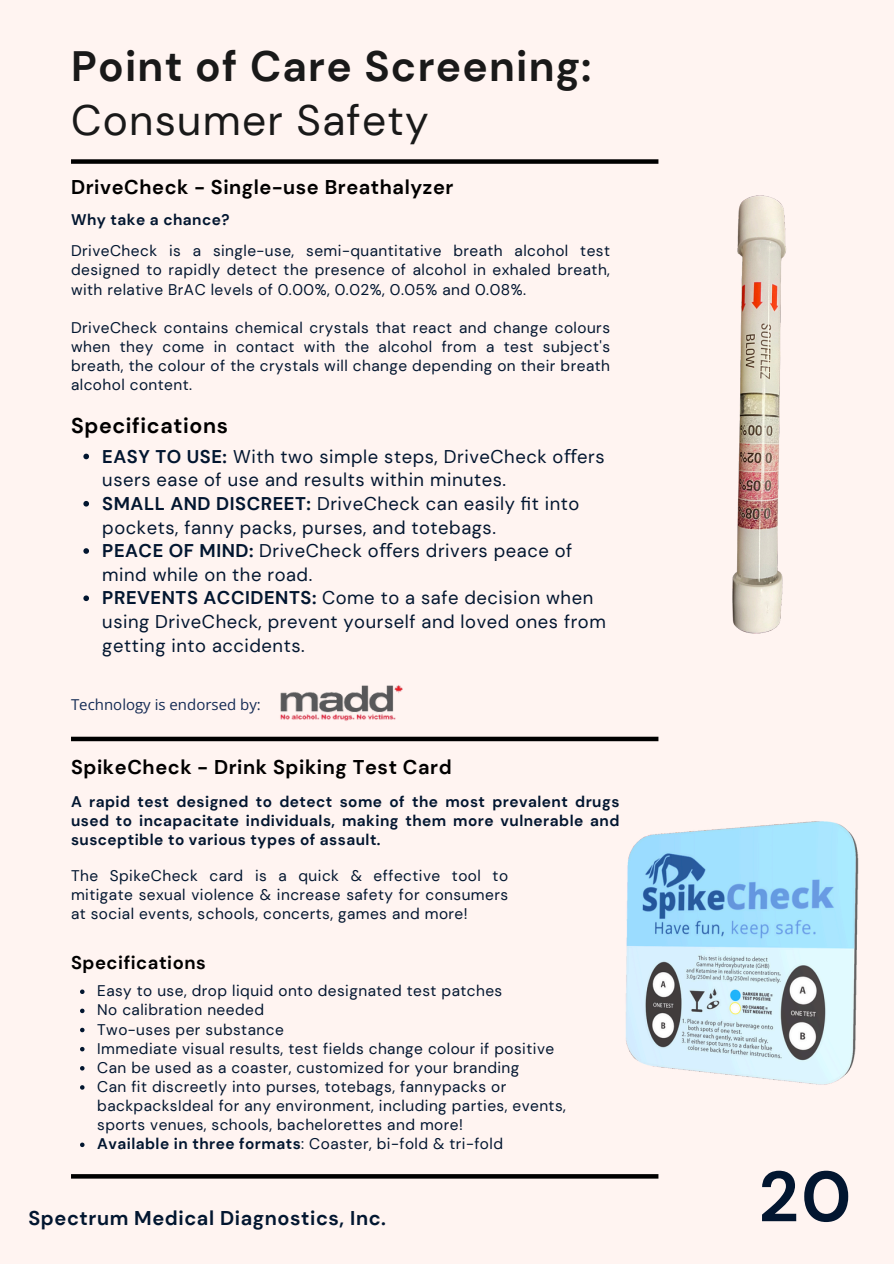
<style>
.page{position:relative;width:894px;height:1264px;background:#fff}
.page>*{position:absolute;margin:0;border:0;box-sizing:border-box;transform-origin:0 0}
.t1{font:700 70.95px "DM Sans";color:#021630}
.t2{font:700 42.45px/54px "DM Sans";letter-spacing:.03em;color:#191919}
.t3{font:700 21.45px "DM Sans";letter-spacing:.03em;color:#000}
.t4{font:700 19.95px "DM Sans";letter-spacing:.03em;color:#000}
.t5{font:700 19.95px "DM Sans";letter-spacing:.03em;color:#021630}
.t6{font:18.45px/23.7px "DM Sans";letter-spacing:.03em;color:#021630}
.t7{font:700 18.45px "DM Sans";letter-spacing:.03em;color:#000}
.t8{font:15.45px/19.2px "DM Sans";letter-spacing:.03em;color:#021630;text-align:justify}
.t9{font:700 15.45px/19.2px "DM Sans";letter-spacing:.03em;color:#021630;text-align:justify}
.t10{font:15px "Open Sans";color:#152c55}
.s1{font-weight:400}
.s2{font-weight:700}
.s3{font-family:"Noto Sans"}
</style>
<div class="page">
<div style="left:0;top:0;width:893px;height:1263px;background:#fff4f1"></div>
<div style="left:71px;top:159px;width:587px;height:5px;background:#000"></div>
<svg style="left:83px;top:453px;width:6px;height:6px"></svg>
<svg style="left:83px;top:501px;width:6px;height:5px"></svg>
<svg style="left:83px;top:548px;width:6px;height:6px"></svg>
<svg style="left:83px;top:595px;width:6px;height:6px"></svg>
<svg style="left:80px;top:989px;width:4px;height:5px"></svg>
<svg style="left:80px;top:1008px;width:4px;height:5px"></svg>
<svg style="left:80px;top:1027px;width:4px;height:5px"></svg>
<svg style="left:80px;top:1046px;width:4px;height:5px"></svg>
<svg style="left:80px;top:1066px;width:4px;height:4px"></svg>
<svg style="left:80px;top:1085px;width:4px;height:4px"></svg>
<svg style="left:80px;top:1142px;width:4px;height:5px"></svg>
<div style="left:71px;top:736px;width:587px;height:5px;background:#000"></div>
<svg style="left:71px;top:1174px;width:587px;height:4px;fill:#000"></svg>
<img style="left:732px;top:195px;width:54px;height:439px">
<img style="left:625px;top:821px;width:234px;height:264px">
<img style="left:280px;top:685px;width:122px;height:36px">
<p class="t2" style="left:71px;top:40px;width:521px">Point of Care Screening:<br><span class="s1">Consumer Safety</span></p>
<h1 class="t4" style="left:71px;top:174px;width:384px">DriveCheck - Single-use Breathalyzer</h1>
<h2 class="t9" style="left:71px;top:210px;width:160px">Why take a chance?</h2>
<h5 class="t8" style="left:71px;top:241px;width:540px">DriveCheck is a single-use, semi-quantitative breath alcohol test designed to rapidly detect the presence of alcohol in exhaled breath, with relative BrAC levels of 0.00%, 0.02%, 0.05% and 0.08%.</h5>
<p class="t8" style="left:71px;top:318px;width:540px">DriveCheck contains chemical crystals that react and change colours when they come in contact with the alcohol from a test subject's breath, the colour of the crystals will change depending on their breath alcohol content.</p>
<p class="t3" style="left:71px;top:412px;width:158px">Specifications</p>
<h2 class="t6" style="left:102px;top:444px;width:503px"><span class="s2">EASY TO USE:</span> With two simple steps, DriveCheck o<span class="s3">ff</span>ers users ease of use and results within minutes.</h2>
<p class="t6" style="left:102px;top:492px;width:478px"><span class="s2">SMALL AND DISCREET:</span> DriveCheck can easily fit into pockets, fanny packs, purses, and totebags.</p>
<p class="t6" style="left:102px;top:539px;width:471px"><span class="s2">PEACE OF MIND:</span> DriveCheck o<span class="s3">ff</span>ers drivers peace of mind while on the road.</p>
<p class="t6" style="left:102px;top:586px;width:505px"><span class="s2">PREVENTS ACCIDENTS:</span> Come to a safe decision when using DriveCheck, prevent yourself and loved ones from getting into accidents.</p>
<p class="t10" style="left:71px;top:693px;width:191px">Technology is endorsed by:</p>
<p class="t4" style="left:71px;top:754px;width:382px">SpikeCheck - Drink Spiking Test Card</p>
<h2 class="t9" style="left:71px;top:792px;width:549px">A rapid test designed to detect some of the most prevalent drugs used to incapacitate individuals, making them more vulnerable and susceptible to various types of assault.</h2>
<h5 class="t8" style="left:71px;top:866px;width:438px">The SpikeCheck card is a quick &amp; effective tool to mitigate sexual violence &amp; increase safety for consumers at social events, schools, concerts, games and more!</h5>
<p class="t7" style="left:71px;top:951px;width:136px">Specifications</p>
<p class="t8" style="left:97px;top:981px;width:406px">Easy to use, drop liquid onto designated test patches</p>
<h3 class="t8" style="left:97px;top:1000px;width:168px">No calibration needed</h3>
<p class="t8" style="left:97px;top:1019px;width:188px">Two-uses per substance</p>
<p class="t8" style="left:97px;top:1038px;width:458px">Immediate visual results, test fields change colour if positive</p>
<p class="t8" style="left:97px;top:1057px;width:423px">Can be used as a coaster, customized for your branding</p>
<p class="t8" style="left:97px;top:1077px;width:470px;text-align:left">Can fit discreetly into purses, totebags, fannypacks or backpacksIdeal for any environment, including parties, events, sports venues, schools, bachelorettes and more!</p>
<p class="t8" style="left:97px;top:1134px;width:407px"><span class="s2">Available in three formats</span>: Coaster, bi-fold &amp; tri-fold</p>
<p class="t5" style="left:28px;top:1204px;width:359px">Spectrum Medical Diagnostics, Inc.</p>
<p class="t1" style="left:758px;top:1150px;width:94px">20</p>
</div>
